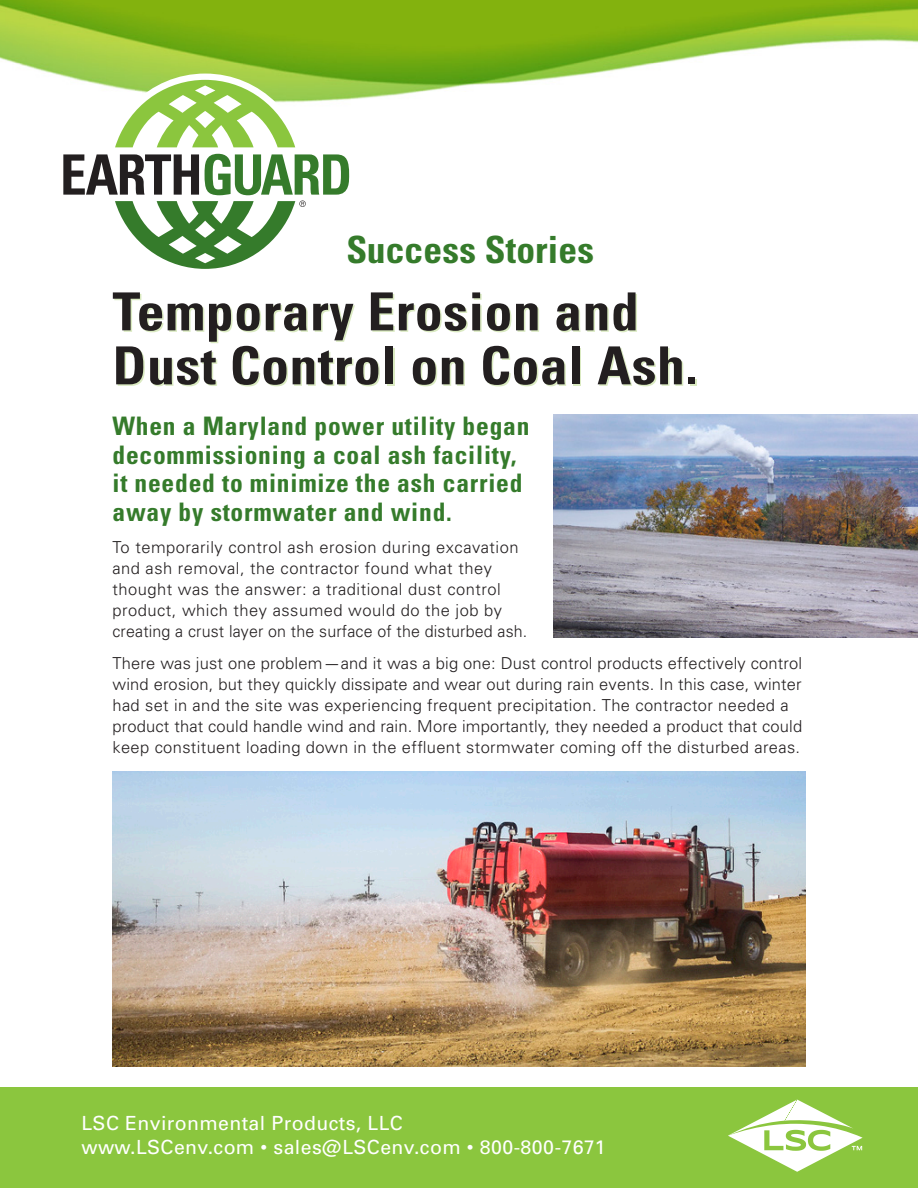
<style>
.page{position:relative;width:918px;height:1188px;background:#fff}
.page>*{position:absolute;margin:0;border:0;box-sizing:border-box;transform-origin:0 0}
.t1{font:700 condensed 52.5px/54px "Univers";letter-spacing:.01em;color:#231f20;scale:1.06 1}
.t2{font:700 condensed 37.5px "Univers";letter-spacing:.005em;color:#357b2b}
.t3{font:700 condensed 25.5px/28.5px "Univers";letter-spacing:.03em;color:#357b2b}
.t4{font:19.5px "Univers";letter-spacing:.02em;color:#fff}
.t5{font:300 16.5px/21px "Univers";letter-spacing:.02em;color:#231f20}
</style>
<div class="page">
<img style="left:0;top:0;width:918px;height:102px">
<div style="left:0;top:1088px;width:918px;height:100px;background:#8bc63e"></div>
<svg style="left:728px;top:1100px;width:135px;height:72px"></svg>
<img style="left:112px;top:771px;width:694px;height:295px">
<img style="left:554px;top:414px;width:364px;height:223px">
<div style="left:104px;top:74px;width:202px;height:201px;background:#fff;border-radius:50%"></div>
<svg style="left:115px;top:80px;width:180px;height:67px"></svg>
<svg style="left:63px;top:154px;width:136px;height:41px"></svg>
<svg style="left:205px;top:154px;width:145px;height:41px"></svg>
<svg style="left:115px;top:201px;width:191px;height:68px"></svg>
<p class="t2" style="left:346px;top:226px;width:249px">Success Stories</p>
<p class="t1" style="left:112px;top:284px;width:554px">Temporary Erosion and<br>Dust Control on Coal Ash.</p>
<p class="t3" style="left:112px;top:412px;width:418px">When a Maryland power utility began decommissioning a coal ash facility, it needed to minimize the ash carried away by stormwater and wind.</p>
<p class="t5" style="left:112px;top:536px;width:416px">To temporarily control ash erosion during excavation and ash removal, the contractor found what they thought was the answer: a traditional dust control product, which they assumed would do the job by creating a crust layer on the surface of the disturbed ash.</p>
<p class="t5" style="left:112px;top:653px;width:691px">There was just one problem — and it was a big one: Dust control products effectively control wind erosion, but they quickly dissipate and wear out during rain events. In this case, winter had set in and the site was experiencing frequent precipitation. The contractor needed a product that could handle wind and rain. More importantly, they needed a product that could keep constituent loading down in the effluent stormwater coming off the disturbed areas.</p>
<p class="t4" style="left:81px;top:1111px;width:323px">LSC Environmental Products, LLC</p>
<p class="t4" style="left:81px;top:1135px;width:526px">www.LSCenv.com • sales@LSCenv.com • 800-800-7671</p>
</div>
